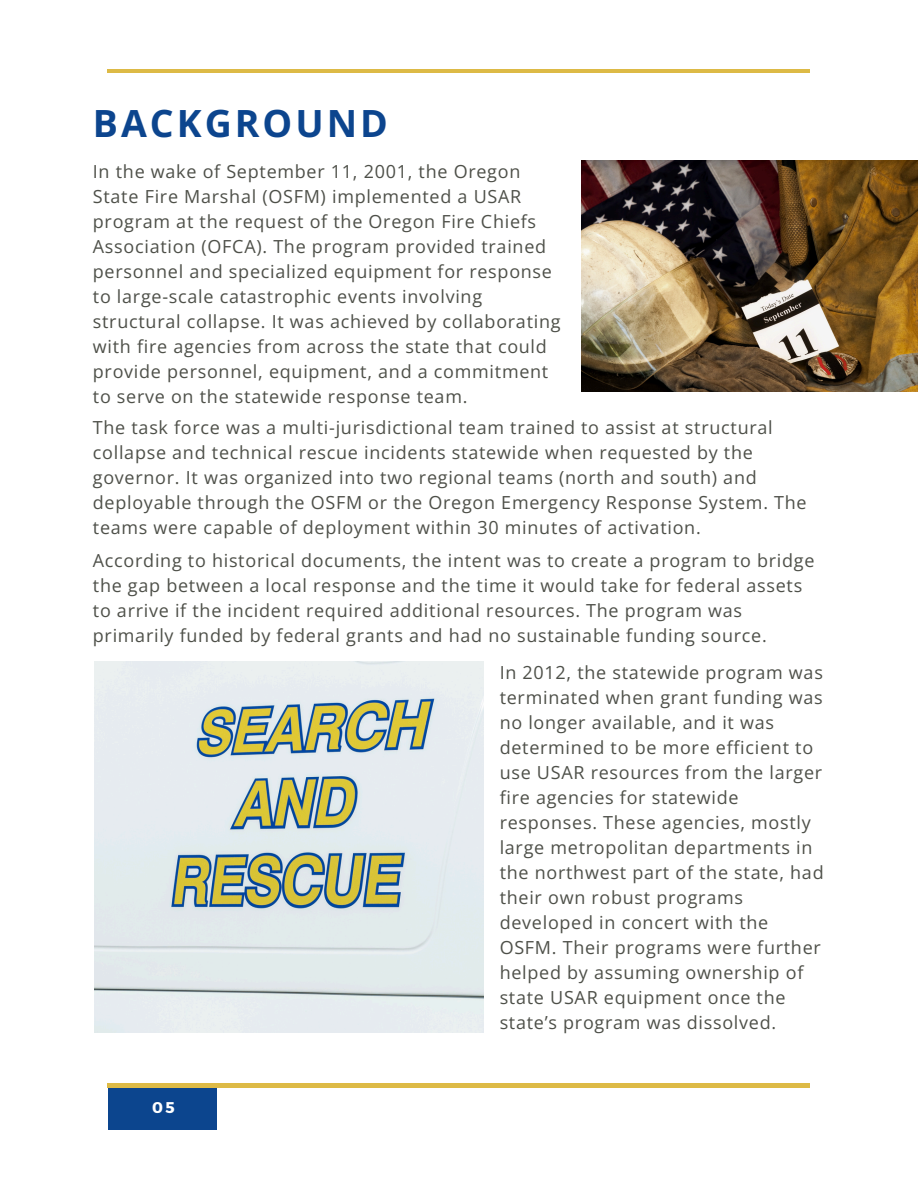
<style>
.page{position:relative;width:918px;height:1188px;background:#fff}
.page>*{position:absolute;margin:0;border:0;box-sizing:border-box;transform-origin:0 0}
.t1{font:700 37.5px "Open Sans";letter-spacing:.08em;color:#0c458e}
.t2{font:18px/25px "Open Sans";letter-spacing:.04em;color:#4e5049}
.t3{font:700 15.6px "Montserrat";color:#fff}
</style>
<div class="page">
<hr style="left:107px;top:69px;width:703px;height:4px;background:#ddba46">
<div style="left:109px;top:1085px;width:108px;height:44px;background:#0c458e"></div>
<hr style="left:107px;top:1084px;width:703px;height:3px;background:#ddba46">
<img style="left:582px;top:161px;width:336px;height:231px">
<img style="left:95px;top:662px;width:388px;height:371px">
<p class="t1" style="left:93px;top:97px;width:297px">BACKGROUND</p>
<p class="t2" style="left:93px;top:159px;width:469px">In the wake of September 11, 2001, the Oregon State Fire Marshal (OSFM) implemented a USAR program at the request of the Oregon Fire Chiefs Association (OFCA). The program provided trained personnel and specialized equipment for response to large-scale catastrophic events involving structural collapse. It was achieved by collaborating with fire agencies from across the state that could provide personnel, equipment, and a commitment to serve on the statewide response team.</p>
<p class="t2" style="left:93px;top:414px;width:715px">The task force was a multi-jurisdictional team trained to assist at structural collapse and technical rescue incidents statewide when requested by the governor. It was organized into two regional teams (north and south) and deployable through the OSFM or the Oregon Emergency Response System. The teams were capable of deployment within 30 minutes of activation.</p>
<p class="t2" style="left:93px;top:547px;width:723px">According to historical documents, the intent was to create a program to bridge the gap between a local response and the time it would take for federal assets to arrive if the incident required additional resources. The program was primarily funded by federal grants and had no sustainable funding source.</p>
<p class="t2" style="left:500px;top:659px;width:325px">In 2012, the statewide program was terminated when grant funding was no longer available, and it was determined to be more efficient to use USAR resources from the larger fire agencies for statewide responses. These agencies, mostly large metropolitan departments in the northwest part of the state, had their own robust programs developed in concert with the<br>OSFM. Their programs were further helped by assuming ownership of state USAR equipment once the state’s program was dissolved.</p>
<p class="t3" style="left:152px;top:1097px;width:24px">05</p>
</div>
